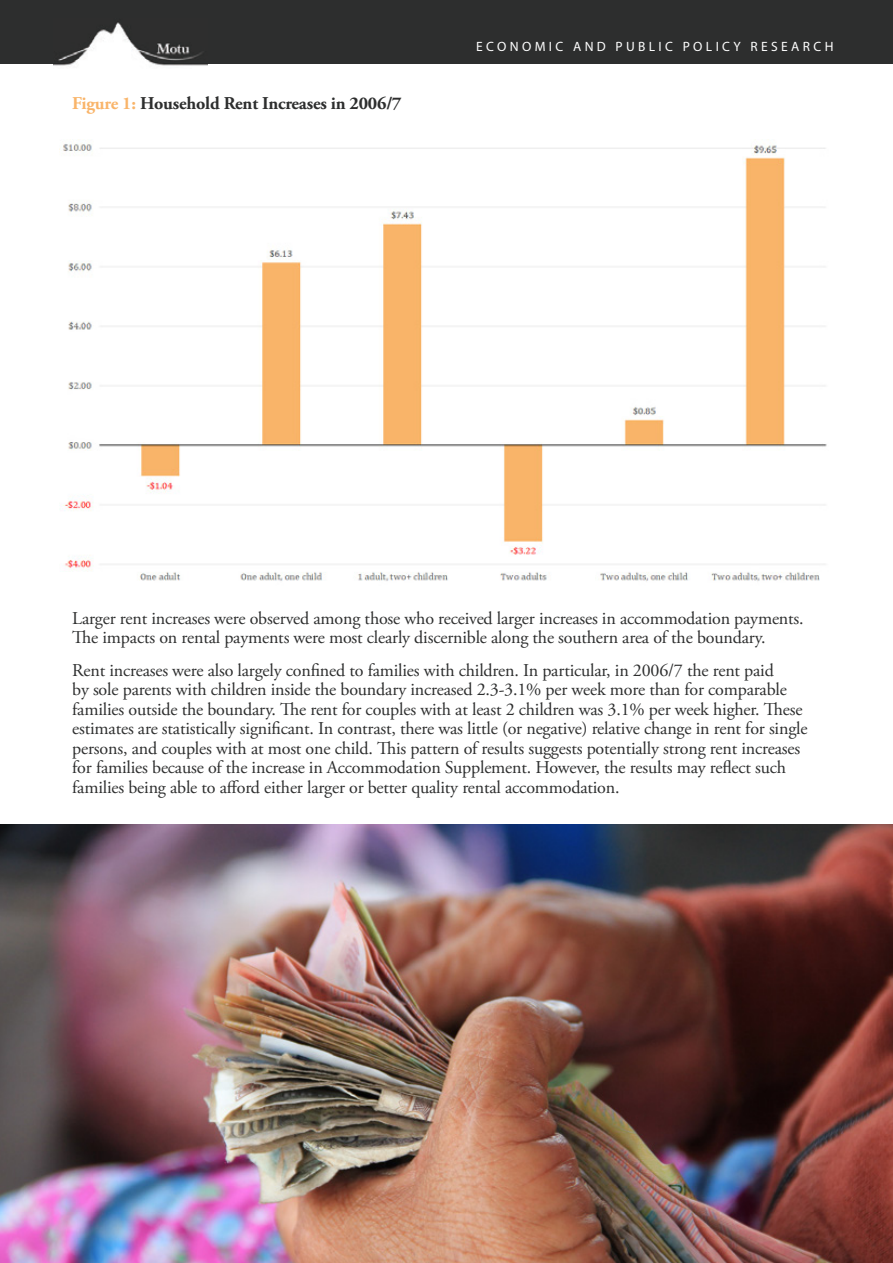
<style>
.page{position:relative;width:893px;height:1263px;background:#fff}
.page>*{position:absolute;margin:0;border:0;box-sizing:border-box;transform-origin:0 0}
.body{font:18px/19.5px "Adobe Garamond Pro";letter-spacing:-.01em;color:#2d2e2e}
.body-2{font:700 18px "Adobe Garamond Pro";letter-spacing:-.01em;color:#2d2e2e}
.t1{font:13.5px "Myriad Pro";letter-spacing:.25em;color:#fff}
.s1{color:#f9b469}
</style>
<div class="page">
<img style="left:63px;top:139px;width:764px;height:442px">
<img style="left:0;top:825px;width:893px;height:438px">
<div style="left:0;top:0;width:893px;height:64px;background:#2d2e2e"></div>
<img style="left:53px;top:22px;width:154px;height:44px">
<p class="body-2" style="left:72px;top:93px;width:331px"><span class="s1">Figure 1:</span> Household Rent Increases in 2006/7</p>
<p class="t1" style="left:476px;top:38px;width:359px">ECONOMIC AND PUBLIC POLICY RESEARCH</p>
<p class="body" style="left:72px;top:609px;width:733px">Larger rent increases were observed among those who received larger increases in accommodation payments.<br>The impacts on rental payments were most clearly discernible along the southern area of the boundary.</p>
<p class="body" style="left:72px;top:661px;width:737px">Rent increases were also largely confined to families with children. In particular, in 2006/7 the rent paid<br>by sole parents with children inside the boundary increased 2.3-3.1% per week more than for comparable families outside the boundary. The rent for couples with at least 2 children was 3.1% per week higher. These estimates are statistically significant. In contrast, there was little (or negative) relative change in rent for single persons, and couples with at most one child. This pattern of results suggests potentially strong rent increases for families because of the increase in Accommodation Supplement. However, the results may reflect such families being able to afford either larger or better quality rental accommodation.</p>
</div>
